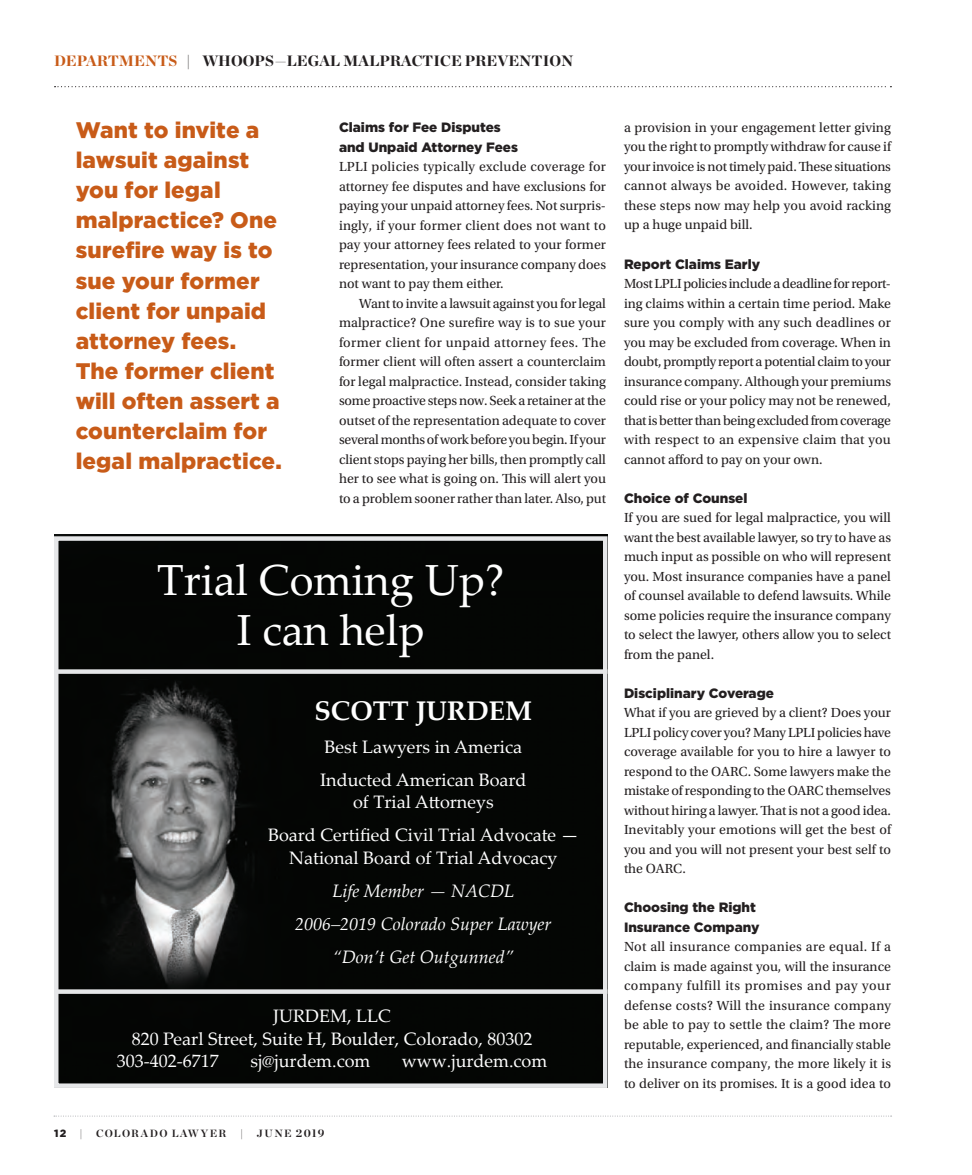
<style>
.page{position:relative;width:972px;height:1175px;background:#fff}
.page>*{position:absolute;margin:0;border:0;box-sizing:border-box;transform-origin:0 0}
.t1{font:43.5px/49.5px "Palatino Linotype";color:#fff;text-align:center}
.t2{font:700 27px "Palatino Linotype";color:#fff}
.Pullquote{font:900 22.5px/30px "Gotham";letter-spacing:.005em;color:#c85b18}
.t3{font:18px/33px "Palatino Linotype";color:#fff}
.t4{font:italic 18px/33px "Palatino Linotype";color:#fff;text-align:center}
.t5{font:900 15px "Chronicle Display";color:#231f20}
.Body_Text{font:13.8px/19.5px "Utopia Std";color:#231f20;text-align:justify}
.Body_Subhead{font:900 13.5px "Gotham";color:#231f20}
.t6{font:700 10.5px "Chronicle Display";letter-spacing:.12em;color:#231f20}
.t7{font:700 10.5px "Chronicle Display";letter-spacing:.14em;color:#231f20}
.t8{font:900 10.5px "Gotham";color:#231f20}
.s1{color:#c85b18}
.s2{font-style:normal}
.s3{font-size:11.25px}
</style>
<div class="page">
<svg style="left:54px;top:1115px;width:838px;height:1px"></svg>
<svg style="left:55px;top:86px;width:836px;height:1px"></svg>
<img style="left:54px;top:534px;width:554px;height:549px">
<div style="left:54px;top:536px;width:554px;height:552px;border:4px solid #e6e7e9"></div>
<div style="left:54px;top:669px;width:554px;height:5px;background:#e6e7e9"></div>
<svg style="left:54px;top:989px;width:553px;height:4px;background:#d1d2d4"></svg>
<p class="t5" style="left:54px;top:48px;width:521px"><span class="s1">DEPARTMENTS</span> | WHOOPS—LEGAL MALPRACTICE PREVENTION</p>
<p class="t5" style="left:177px;top:48px;width:103px">| SUB TITLE</p>
<p class="Pullquote" style="left:76px;top:115px;width:207px">Want to invite a lawsuit against you for legal malpractice? One surefire way is to sue your former client for unpaid attorney fees.<br>The former client will often assert a counterclaim for legal malpractice.</p>
<p class="Body_Subhead" style="left:339px;top:118px;width:163px">Claims for Fee Disputes</p>
<p class="Body_Subhead" style="left:339px;top:137px;width:181px">and Unpaid Attorney Fees</p>
<p class="Body_Text" style="left:339px;top:157px;width:269px">LPLI policies typically exclude coverage for attorney fee disputes and have exclusions for paying your unpaid attorney fees. Not surpris&shy;ingly, if your former client does not want to pay your attorney fees related to your former representation, your insurance company does not want to pay them either.</p>
<p class="Body_Text" style="left:339px;top:293px;width:269px;text-indent:20px">Want to invite a lawsuit against you for legal malpractice? One surefire way is to sue your former client for unpaid attorney fees. The former client will often assert a counterclaim for legal malpractice. Instead, consider taking some proactive steps now. Seek a retainer at the outset of the representation adequate to cover several months of work before you begin. If your client stops paying her bills, then promptly call her to see what is going on. This will alert you to a problem sooner rather than later. Also, put</p>
<p class="t1" style="left:157px;top:554px;width:349px">Trial Coming Up?<br>I can help</p>
<p class="t2" style="left:314px;top:691px;width:219px">SCOTT JURDEM</p>
<p class="t3" style="left:320px;top:729px;width:208px">Best Lawyers in America<br>Inducted American Board</p>
<p class="t3" style="left:268px;top:785px;width:312px;text-align:center">of Trial Attorneys<br>Board Certified Civil Trial Advocate —</p>
<p class="t4" style="left:289px;top:840px;width:270px"><span class="s2">National Board of Trial Advocacy<br></span>Life Member — NACDL<br>2006–2019 Colorado Super Lawyer “Don’t Get Outgunned”</p>
<p class="t3" style="left:273px;top:998px;width:119px">JURDEM, LLC</p>
<p class="t3" style="left:132px;top:1021px;width:402px">820 Pearl Street, Suite H, Boulder, Colorado, 80302</p>
<p class="t3" style="left:117px;top:1043px;width:103px">303-402-6717</p>
<p class="t3" style="left:250px;top:1043px;width:122px">sj@jurdem.com</p>
<p class="t3" style="left:402px;top:1043px;width:147px">www.jurdem.com</p>
<p class="t8" style="left:54px;top:1126px;width:14px">12</p>
<p class="t7" style="left:80px;top:1125px;width:5px">|</p>
<p class="t6" style="left:96px;top:1125px;width:132px">COLORADO LAWYER</p>
<p class="t7" style="left:240px;top:1125px;width:5px">|</p>
<p class="t7" style="left:257px;top:1125px;width:69px">JUNE <span class="s3">2019</span></p>
<p class="Body_Text" style="left:624px;top:118px;width:269px">a provision in your engagement letter giving you the right to promptly withdraw for cause if your invoice is not timely paid. These situations cannot always be avoided. However, taking these steps now may help you avoid racking up a huge unpaid bill.</p>
<p class="Body_Subhead" style="left:624px;top:254px;width:138px">Report Claims Early</p>
<p class="Body_Text" style="left:624px;top:274px;width:269px">Most LPLI policies include a deadline for report&shy;ing claims within a certain time period. Make sure you comply with any such deadlines or you may be excluded from coverage. When in doubt, promptly report a potential claim to your insurance company. Although your premiums could rise or your policy may not be renewed, that is better than being excluded from coverage with respect to an expensive claim that you cannot afford to pay on your own.</p>
<p class="Body_Subhead" style="left:624px;top:488px;width:125px">Choice of Counsel</p>
<p class="Body_Text" style="left:624px;top:508px;width:269px">If you are sued for legal malpractice, you will want the best available lawyer, so try to have as much input as possible on who will represent you. Most insurance companies have a panel of counsel available to defend lawsuits. While some policies require the insurance company to select the lawyer, others allow you to select from the panel.</p>
<p class="Body_Subhead" style="left:624px;top:683px;width:152px">Disciplinary Coverage</p>
<p class="Body_Text" style="left:624px;top:703px;width:269px">What if you are grieved by a client? Does your LPLI policy cover you? Many LPLI policies have coverage available for you to hire a lawyer to respond to the OARC. Some lawyers make the mistake of responding to the OARC themselves without hiring a lawyer. That is not a good idea.<br>Inevitably your emotions will get the best of you and you will not present your best self to the OARC.</p>
<p class="Body_Subhead" style="left:624px;top:898px;width:134px">Choosing the Right</p>
<p class="Body_Subhead" style="left:624px;top:917px;width:137px">Insurance Company</p>
<p class="Body_Text" style="left:624px;top:937px;width:269px">Not all insurance companies are equal. If a claim is made against you, will the insurance company fulfill its promises and pay your defense costs? Will the insurance company be able to pay to settle the claim? The more reputable, experienced, and financially stable the insurance company, the more likely it is to deliver on its promises. It is a good idea to</p>
</div>
